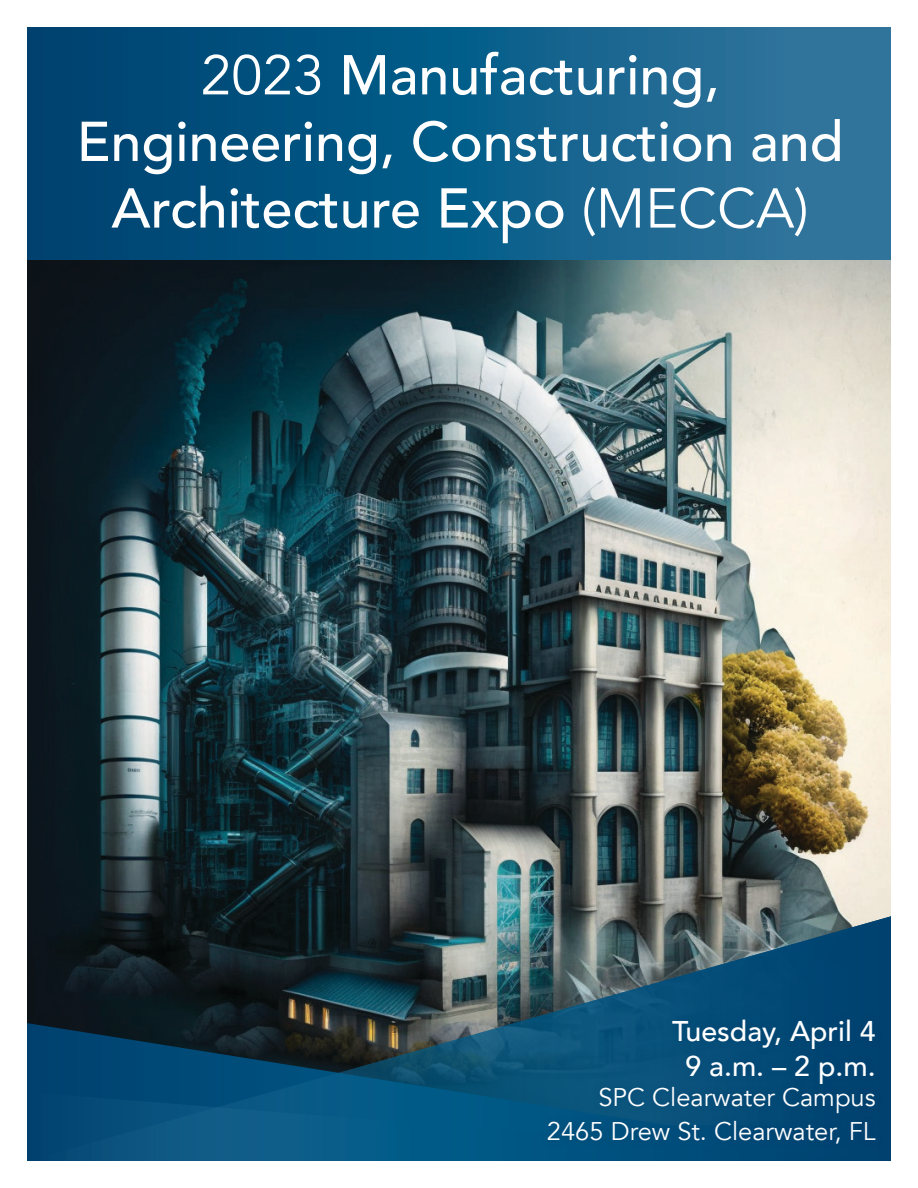
<style>
.page{position:relative;width:918px;height:1188px;background:#fff}
.page>*{position:absolute;margin:0;border:0;box-sizing:border-box;transform-origin:0 0}
.t1{font:500 55.5px/66.6px "Avenir";color:#fff;text-align:center}
.t2{font:500 28.5px "Avenir";color:#fff}
.t3{font:25.5px "Avenir";color:#fff}
.s1{font-weight:400}
</style>
<div class="page">
<svg style="left:27px;top:27px;width:864px;height:234px;background:#105c88"></svg>
<img style="left:27px;top:261px;width:864px;height:655px">
<svg style="left:27px;top:916px;width:864px;height:176px;background:#1f4050"></svg>
<svg style="left:27px;top:1092px;width:864px;height:69px;background:#055480"></svg>
<div style="left:541px;top:1013px;width:341px;height:138px;background:#034c78"></div>
<p class="t1" style="left:77px;top:39px;width:768px"><span class="s1">2023</span> Manufacturing,<br>Engineering, Construction and<br>Architecture Expo <span class="s1">(MECCA)</span></p>
<p class="t2" style="left:672px;top:1007px;width:205px">Tuesday, April 4</p>
<p class="t2" style="left:686px;top:1041px;width:192px">9 a.m. – 2 p.m.</p>
<p class="t3" style="left:598px;top:1082px;width:279px">SPC Clearwater Campus</p>
<p class="t3" style="left:547px;top:1116px;width:330px">2465 Drew St. Clearwater, FL</p>
</div>
